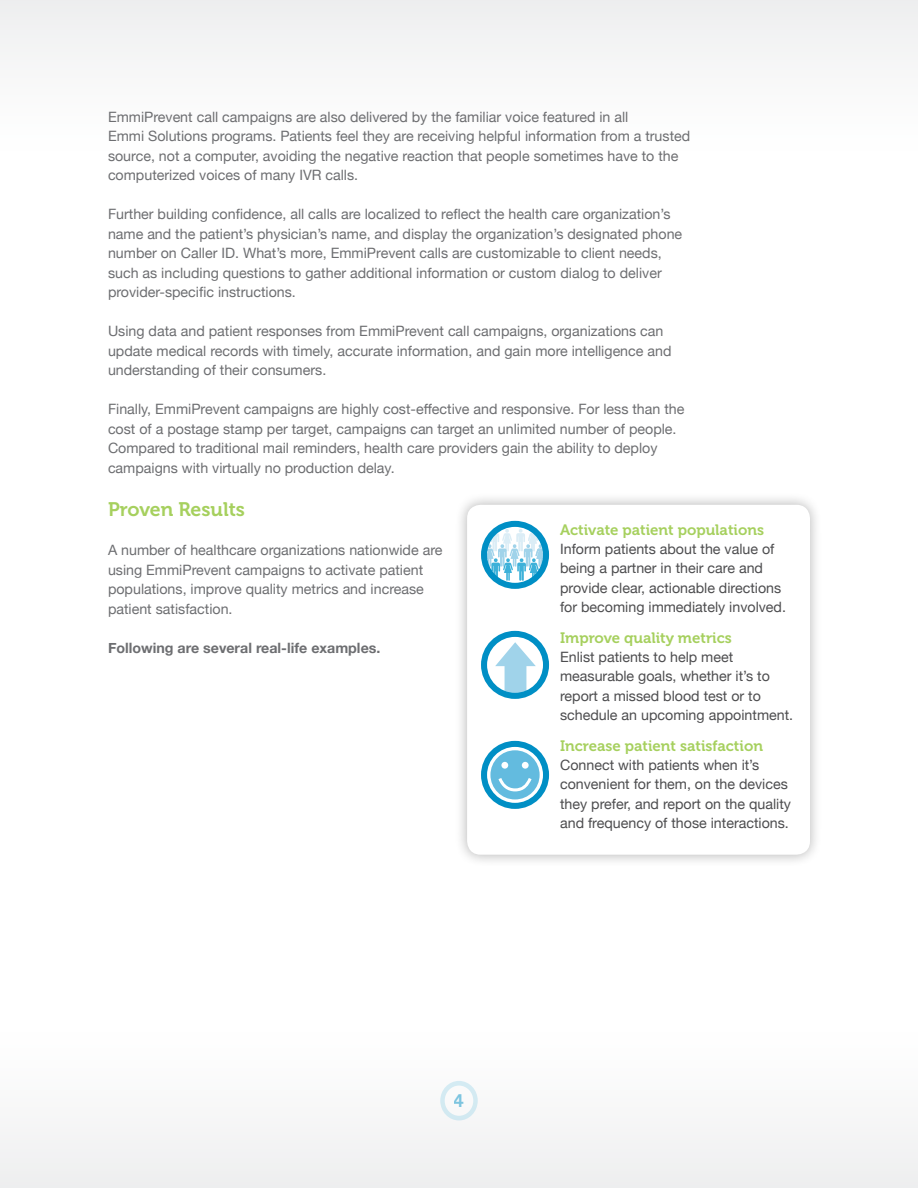
<style>
.page{position:relative;width:918px;height:1188px;background:#fff}
.page>*{position:absolute;margin:0;border:0;box-sizing:border-box;transform-origin:0 0}
.t1{font:19.5px "Museo 700";color:#a6d05e}
.t2{font:18px "Museo 700";color:#008fc5}
.t3{font:15px "Museo 700";color:#a6d05e}
.t4{font:14.25px/19.5px "Helvetica Neue";color:#6d6e71}
.t5{font:14.25px/19.5px "Helvetica Neue";color:#4d4d4f}
.t6{font:700 14.25px "Helvetica Neue";color:#6d6e71}
</style>
<div class="page">
<div style="left:0;top:1012px;width:918px;height:176px;background:#f8f8f9"></div>
<div style="left:0;top:0;width:918px;height:168px;background:#f8f8f8"></div>
<svg style="left:440px;top:1081px;width:38px;height:39px"></svg>
<div style="left:445px;top:1086px;width:28px;height:30px;background:#fff;border-radius:50%"></div>
<div style="left:454px;top:492px;width:369px;height:376px;background:#000;opacity:.3"></div>
<div style="left:467px;top:505px;width:343px;height:350px;background:#fff;border-radius:14px"></div>
<svg style="left:481px;top:521px;width:68px;height:68px"></svg>
<svg style="left:481px;top:741px;width:68px;height:68px"></svg>
<div style="left:501px;top:762px;width:7px;height:7px;background:#fff;border-radius:50%"></div>
<div style="left:522px;top:762px;width:7px;height:7px;background:#fff;border-radius:50%"></div>
<svg style="left:481px;top:631px;width:68px;height:68px"></svg>
<p class="t4" style="left:108px;top:108px;width:584px">EmmiPrevent call campaigns are also delivered by the familiar voice featured in all<br>Emmi Solutions programs. Patients feel they are receiving helpful information from a trusted source, not a computer, avoiding the negative reaction that people sometimes have to the computerized voices of many IVR calls.</p>
<p class="t4" style="left:108px;top:205px;width:576px">Further building confidence, all calls are localized to reflect the health care organization’s name and the patient’s physician’s name, and display the organization’s designated phone number on Caller ID. What’s more, EmmiPrevent calls are customizable to client needs, such as including questions to gather additional information or custom dialog to deliver provider-specific instructions.</p>
<p class="t4" style="left:108px;top:322px;width:565px">Using data and patient responses from EmmiPrevent call campaigns, organizations can update medical records with timely, accurate information, and gain more intelligence and understanding of their consumers.</p>
<p class="t4" style="left:108px;top:400px;width:578px">Finally, EmmiPrevent campaigns are highly cost-effective and responsive. For less than the cost of a postage stamp per target, campaigns can target an unlimited number of people.<br>Compared to traditional mail reminders, health care providers gain the ability to deploy campaigns with virtually no production delay.</p>
<h1 class="t1" style="left:108px;top:498px;width:139px">Proven Results</h1>
<p class="t4" style="left:108px;top:541px;width:336px">A number of healthcare organizations nationwide are using EmmiPrevent campaigns to activate patient populations, improve quality metrics and increase patient satisfaction.</p>
<p class="t6" style="left:108px;top:636px;width:274px">Following are several real-life examples.</p>
<p class="t3" style="left:560px;top:521px;width:205px">Activate patient populations</p>
<p class="t5" style="left:560px;top:540px;width:227px">Inform patients about the value of being a partner in their care and provide clear, actionable directions for becoming immediately involved.</p>
<p class="t3" style="left:560px;top:629px;width:173px">Improve quality metrics</p>
<p class="t5" style="left:560px;top:648px;width:235px">Enlist patients to help meet measurable goals, whether it’s to report a missed blood test or to schedule an upcoming appointment.</p>
<p class="t3" style="left:560px;top:737px;width:204px">Increase patient satisfaction</p>
<p class="t5" style="left:560px;top:756px;width:232px">Connect with patients when it’s convenient for them, on the devices they prefer, and report on the quality and frequency of those interactions.</p>
<p class="t2" style="left:454px;top:1091px;width:12px">4</p>
</div>
